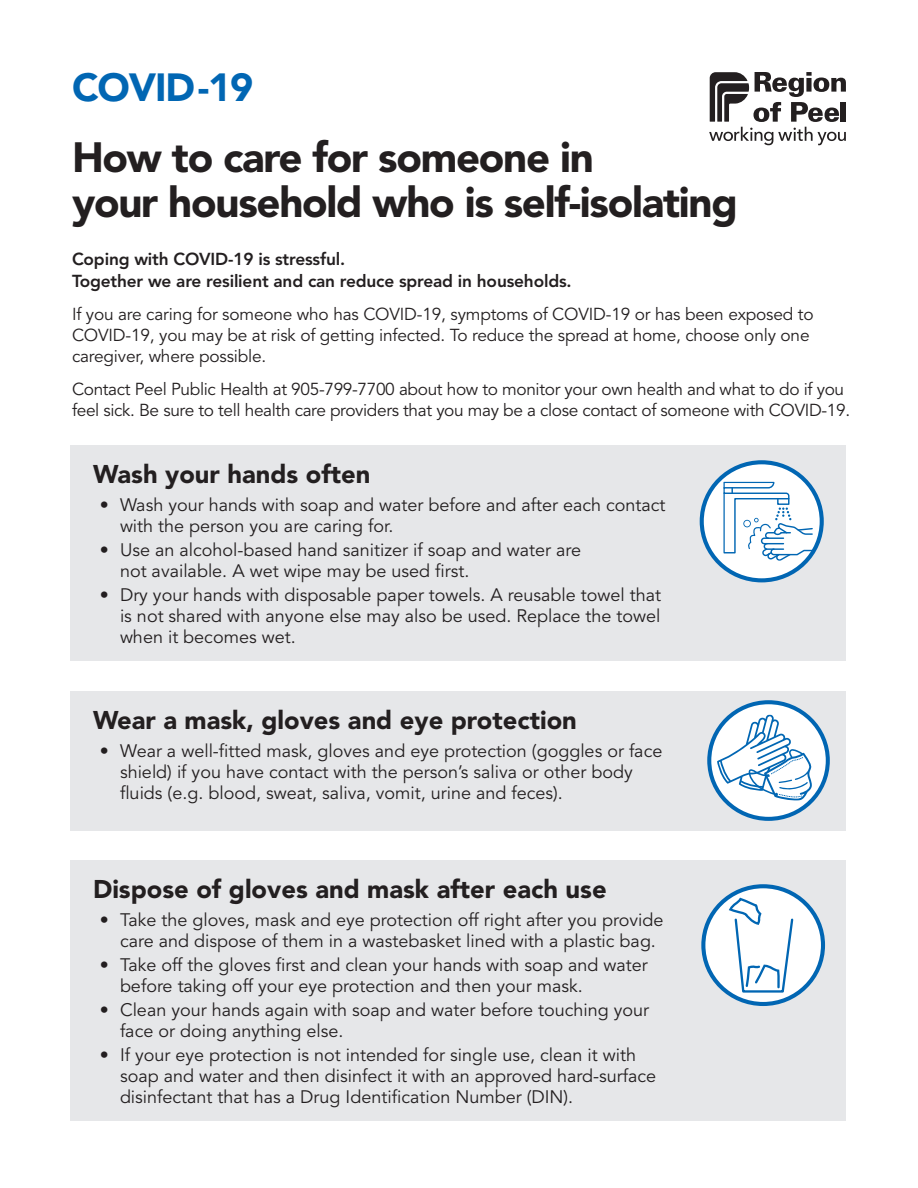
<style>
.page{position:relative;width:918px;height:1188px;background:#fff}
.page>*{position:absolute;margin:0;border:0;box-sizing:border-box;transform-origin:0 0}
.H3b{font:900 42px/45px "Avenir LT Std";letter-spacing:-.03em;color:#231f20}
.t1{font:900 39px "Avenir LT Std";letter-spacing:-.03em;color:#0166b3}
.t2{font:900 25.5px "Avenir LT Std";color:#231f20}
.t3{font:18px/21px "Avenir LT Std";color:#231f20}
.t4{font:17.25px/21px "Avenir LT Std";letter-spacing:-.02em;color:#231f20}
.T1{font:800 17.25px/22.5px "Avenir LT Std";letter-spacing:-.01em;color:#231f20}
</style>
<div class="page">
<svg style="left:709px;top:72px;width:137px;height:73px"></svg>
<div style="left:70px;top:692px;width:776px;height:139px;background:#e6e7e9"></div>
<svg style="left:709px;top:702px;width:119px;height:117px;background:#d4e5f2"></svg>
<svg style="left:717px;top:715px;width:95px;height:86px;background:#cce0ef"></svg>
<div style="left:707px;top:700px;width:123px;height:121px;border:4px solid #0166b3;border-radius:50%"></div>
<div style="left:70px;top:860px;width:776px;height:261px;background:#e6e7e9"></div>
<div style="left:703px;top:886px;width:120px;height:118px;background:#fff;border-radius:50%"></div>
<svg style="left:729px;top:898px;width:64px;height:95px"></svg>
<div style="left:701px;top:884px;width:124px;height:122px;border:4px solid #0166b3;border-radius:50%"></div>
<div style="left:70px;top:446px;width:776px;height:215px;background:#e6e7e9"></div>
<svg style="left:702px;top:462px;width:120px;height:118px;background:#e0ecf5"></svg>
<svg style="left:723px;top:482px;width:90px;height:79px;background:#d6e6f2"></svg>
<div style="left:700px;top:460px;width:124px;height:122px;border:4px solid #0166b3;border-radius:50%"></div>
<h2 class="t1" style="left:72px;top:64px;width:183px">COVID-19</h2>
<p class="H3b" style="left:72px;top:134px;width:667px">How to care for someone in<br>your household who is self-isolating</p>
<p class="T1" style="left:72px;top:248px;width:501px">Coping with COVID-19 is stressful.<br>Together we are resilient and can reduce spread in households.</p>
<p class="t4" style="left:72px;top:304px;width:743px">If you are caring for someone who has COVID-19, symptoms of COVID-19 or has been exposed to<br>COVID-19, you may be at risk of getting infected. To reduce the spread at home, choose only one caregiver, where possible.</p>
<p class="t4" style="left:72px;top:379px;width:780px">Contact Peel Public Health at 905-799-7700 about how to monitor your own health and what to do if you feel sick. Be sure to tell health care providers that you may be a close contact of someone with COVID-19.</p>
<p class="t2" style="left:93px;top:459px;width:279px">Wash your hands often</p>
<p class="t3" style="left:120px;top:495px;width:547px;text-indent:-20px">• Wash your hands with soap and water before and after each contact with the person you are caring for.</p>
<p class="t3" style="left:120px;top:540px;width:463px;text-indent:-20px">• Use an alcohol-based hand sanitizer if soap and water are not available. A wet wipe may be used first.</p>
<p class="t3" style="left:120px;top:585px;width:543px;text-align:justify;text-indent:-20px">• Dry your hands with disposable paper towels. A reusable towel that is not shared with anyone else may also be used. Replace the towel when it becomes wet.</p>
<p class="t2" style="left:93px;top:704px;width:485px">Wear a mask, gloves and eye protection</p>
<p class="t3" style="left:120px;top:740px;width:544px;text-indent:-20px">• Wear a well-fitted mask, gloves and eye protection (goggles or face shield) if you have contact with the person’s saliva or other body fluids (e.g. blood, sweat, saliva, vomit, urine and feces).</p>
<p class="t2" style="left:93px;top:873px;width:515px">Dispose of gloves and mask after each use</p>
<p class="t3" style="left:120px;top:909px;width:545px;text-indent:-20px">• Take the gloves, mask and eye protection off right after you provide care and dispose of them in a wastebasket lined with a plastic bag.</p>
<p class="t3" style="left:120px;top:954px;width:529px;text-indent:-20px">• Take off the gloves first and clean your hands with soap and water before taking off your eye protection and then your mask.</p>
<p class="t3" style="left:120px;top:999px;width:531px;text-indent:-20px">• Clean your hands again with soap and water before touching your face or doing anything else.</p>
<p class="t3" style="left:120px;top:1044px;width:538px;text-indent:-20px">• If your eye protection is not intended for single use, clean it with soap and water and then disinfect it with an approved hard-surface disinfectant that has a Drug Identification Number (DIN).</p>
</div>
